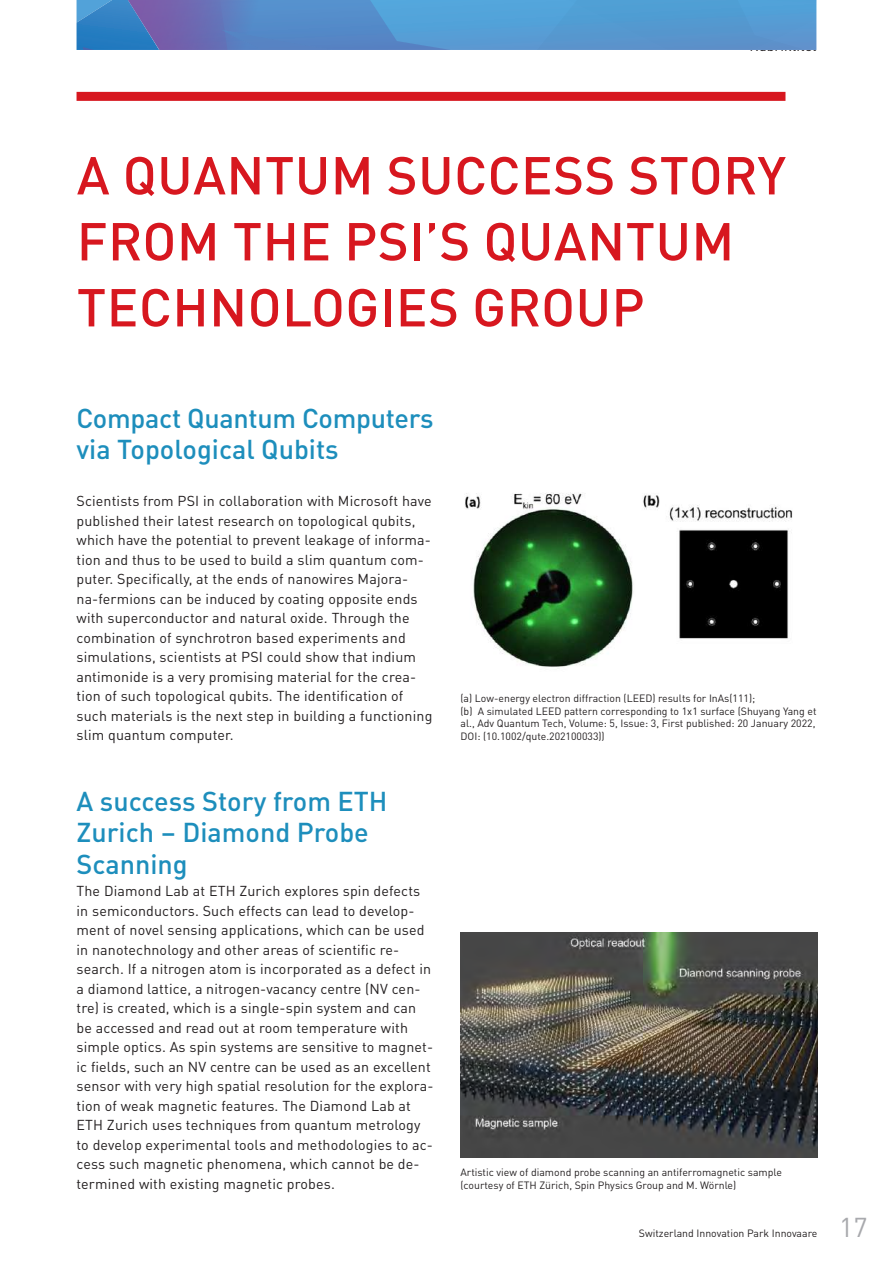
<style>
.page{position:relative;width:893px;height:1263px;background:#fff}
.page>*{position:absolute;margin:0;border:0;box-sizing:border-box;transform-origin:0 0}
.t1{font:500 52.5px/66px "DIN Pro";letter-spacing:.01em;color:#d7171f}
.t2{font:500 27px/31.5px "DIN Pro";color:#1d8ebc}
.t3{font:27px "DIN Pro";color:#a8a9ad}
.t4{font:14.25px/19.5px "DIN Pro";letter-spacing:.01em;color:#231f20}
.t5{font:10.5px/12.8px "DIN Pro";color:#231f20}
</style>
<div class="page">
<svg style="left:77px;top:0;width:739px;height:50px;background:#548fcb"></svg>
<div style="left:77px;top:92px;width:708px;height:9px;background:#d7171f"></div>
<img style="left:465px;top:492px;width:168px;height:175px">
<img style="left:643px;top:494px;width:150px;height:145px">
<img style="left:460px;top:932px;width:358px;height:226px">
<p class="t4" style="left:749px;top:36px;width:69px">Rubriktitel</p>
<h1 class="t1" style="left:77px;top:139px;width:711px">A QUANTUM SUCCESS STORY<br>FROM THE PSI’S QUANTUM<br>TECHNOLOGIES GROUP</h1>
<h2 class="t2" style="left:77px;top:401px;width:359px">Compact Quantum Computers via Topological Qubits</h2>
<p class="t4" style="left:77px;top:491px;width:357px">Scientists from PSI in collaboration with Microsoft have published their latest research on topological qubits, which have the potential to prevent leakage of informa&shy;tion and thus to be used to build a slim quantum com&shy;puter. Specifically, at the ends of nanowires Majora&shy;na-fermions can be induced by coating opposite ends with superconductor and natural oxide. Through the combination of synchrotron based experiments and simulations, scientists at PSI could show that indium antimonide is a very promising material for the crea&shy;tion of such topological qubits. The identification of such materials is the next step in building a functioning slim quantum computer.</p>
<h2 class="t2" style="left:77px;top:783px;width:313px">A success Story from ETH<br>Zurich – Diamond Probe<br>Scanning</h2>
<p class="t4" style="left:77px;top:881px;width:358px">The Diamond Lab at ETH Zurich explores spin defects in semiconductors. Such effects can lead to develop&shy;ment of novel sensing applications, which can be used in nanotechnology and other areas of scientific re&shy;search. If a nitrogen atom is incorporated as a defect in a diamond lattice, a nitrogen-vacancy centre (NV cen&shy;tre) is created, which is a single-spin system and can be accessed and read out at room temperature with simple optics. As spin systems are sensitive to magnet&shy;ic fields, such an NV centre can be used as an excellent sensor with very high spatial resolution for the explora&shy;tion of weak magnetic features. The Diamond Lab at ETH Zurich uses techniques from quantum metrology to develop experimental tools and methodologies to ac&shy;cess such magnetic phenomena, which cannot be de&shy;termined with existing magnetic probes.</p>
<p class="t5" style="left:460px;top:691px;width:357px">(a) Low-energy electron diffraction (LEED) results for InAs(111);<br>(b) A simulated LEED pattern corresponding to 1x1 surface (Shuyang Yang et al., Adv Quantum Tech, Volume: 5, Issue: 3, First published: 20 January 2022, DOI: (10.1002/qute.202100033))</p>
<p class="t5" style="left:460px;top:1165px;width:323px">Artistic view of diamond probe scanning an antiferromagnetic sample (courtesy of ETH Zürich, Spin Physics Group and M. Wörnle)</p>
<p class="t5" style="left:639px;top:1226px;width:180px">Switzerland Innovation Park Innovaare</p>
<h2 class="t3" style="left:839px;top:1209px;width:30px">17</h2>
</div>
